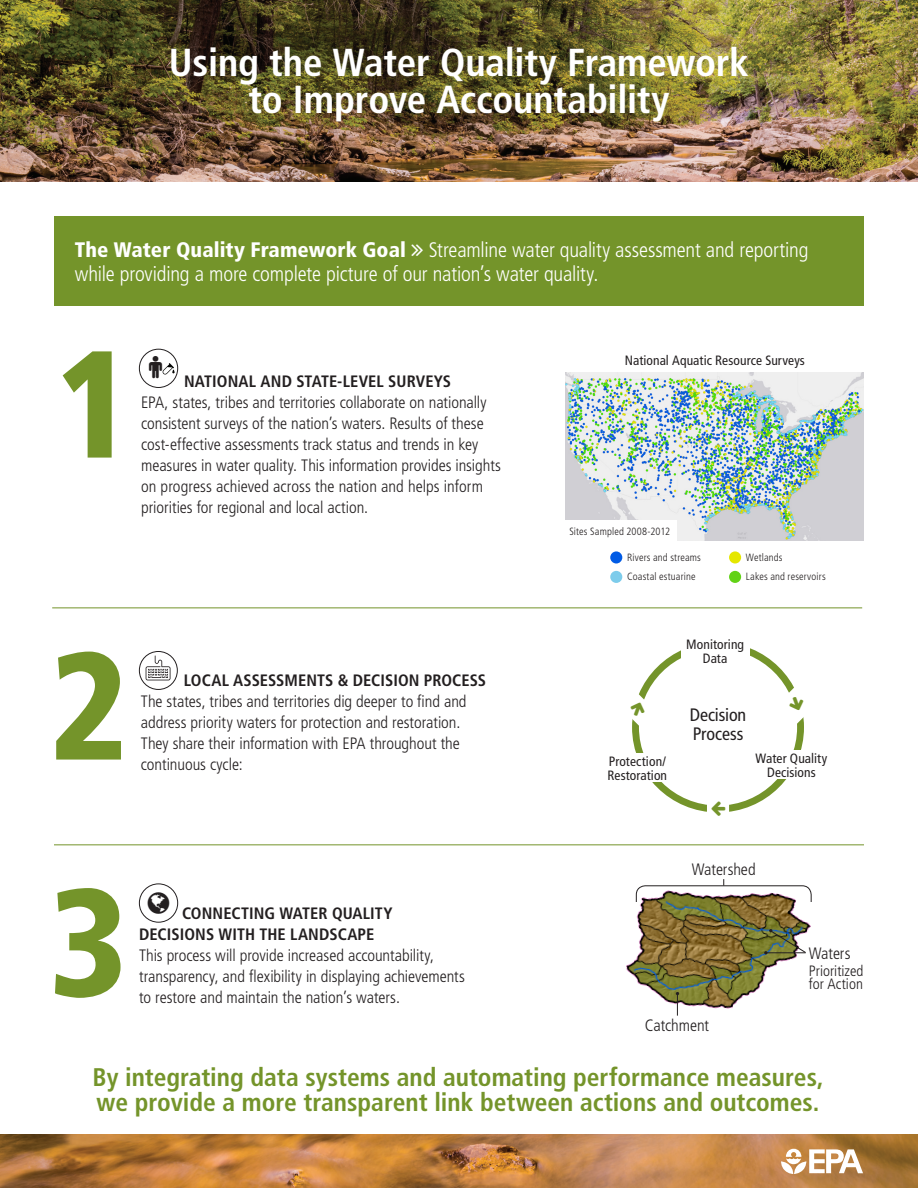
<style>
.page{position:relative;width:918px;height:1188px;background:#fff}
.page>*{position:absolute;margin:0;border:0;box-sizing:border-box;transform-origin:0 0}
.Subhead_1{font:900 condensed 152.1px "Frutiger LT Pro";color:#74942a}
.Subhead_1-2{font:700 condensed 39px/37.5px "Frutiger LT Pro";letter-spacing:-.005em;color:#fff;text-align:center}
.body_text{font:700 condensed 25.5px/25.5px "Frutiger LT Pro";color:#74942a}
.Subhead_2{font:300 condensed 21px/24px "Frutiger LT Pro";letter-spacing:-.01em;color:#fff}
.body_text-2{font:condensed 18px/19.4px "Frutiger LT Pro";letter-spacing:-.005em;color:#231f20}
.body_text-3{font:300 condensed 16.5px/21px "Frutiger LT Pro";letter-spacing:-.005em;color:#231f20}
.body_text-4{font:300 condensed 15px/13.5px "Frutiger LT Pro";letter-spacing:.005em;color:#231f20}
.body_text-5{font:condensed 13.5px/13.5px "Frutiger LT Pro";letter-spacing:.005em;color:#231f20;text-align:center}
.body_text-6{font:300 condensed 10.5px "Frutiger LT Pro";letter-spacing:.015em;color:#231f20}
.s1{font-weight:900}
.s2{font-weight:700}
</style>
<div class="page">
<div style="left:54px;top:216px;width:810px;height:90px;background:#74942a"></div>
<img style="left:565px;top:372px;width:299px;height:168px">
<img style="left:0;top:0;width:918px;height:182px">
<img style="left:0;top:1134px;width:918px;height:54px">
<div style="left:139px;top:349px;width:39px;height:39px;border:1px solid #231f20;border-radius:50%"></div>
<div style="left:139px;top:884px;width:39px;height:38px;border:1px solid #231f20;border-radius:50%"></div>
<svg style="left:139px;top:651px;width:38px;height:38px"></svg>
<div style="left:139px;top:651px;width:39px;height:39px;border:1px solid #231f20;border-radius:50%"></div>
<svg style="left:146px;top:656px;width:25px;height:24px"></svg>
<svg style="left:781px;top:1149px;width:82px;height:25px"></svg>
<hr style="left:52px;top:608px;width:810px;height:1px;background:#74942a">
<hr style="left:54px;top:844px;width:810px;height:1px;background:#74942a">
<svg style="left:626px;top:879px;width:186px;height:137px"></svg>
<div style="left:563px;top:520px;width:114px;height:28px;background:#fff"></div>
<div style="left:610px;top:551px;width:12px;height:13px;background:#015be5;border-radius:50%"></div>
<div style="left:610px;top:571px;width:12px;height:12px;background:#7dcceb;border-radius:50%"></div>
<div style="left:729px;top:551px;width:12px;height:13px;background:#e5e700;border-radius:50%"></div>
<div style="left:729px;top:571px;width:12px;height:12px;background:#62d216;border-radius:50%"></div>
<svg style="left:162px;top:356px;width:13px;height:22px"></svg>
<svg style="left:632px;top:667px;width:36px;height:86px"></svg>
<svg style="left:750px;top:655px;width:54px;height:95px"></svg>
<p class="Subhead_1-2" style="left:169px;top:44px;width:582px">Using the Water Quality Framework to Improve Accountability</p>
<h2 class="Subhead_2" style="left:75px;top:238px;width:735px"><span class="s1">The Water Quality Framework Goal</span> Streamline water quality assessment and reporting while providing a more complete picture of our nation’s water quality.</h2>
<p class="Subhead_1" style="left:55px;top:313px;width:81px">1</p>
<p class="body_text-3" style="left:141px;top:371px;width:361px;text-indent:43px"><span class="s2">NATIONAL AND STATE-LEVEL SURVEYS<br></span>EPA, states, tribes and territories collaborate on nationally consistent surveys of the nation’s waters. Results of these cost-effective assessments track status and trends in key measures in water quality. This information provides insights on progress achieved across the nation and helps inform priorities for regional and local action.</p>
<p class="Subhead_1" style="left:49px;top:615px;width:81px">2</p>
<p class="body_text-3" style="left:141px;top:670px;width:347px;text-indent:43px"><span class="s2">LOCAL ASSESSMENTS &amp; DECISION PROCESS </span>The states, tribes and territories dig deeper to find and address priority waters for protection and restoration.<br>They share their information with EPA throughout the continuous cycle:</p>
<p class="Subhead_1" style="left:49px;top:852px;width:81px">3</p>
<p class="body_text-3" style="left:139px;top:903px;width:327px;text-indent:43px"><span class="s2">CONNECTING WATER QUALITY DECISIONS WITH THE LANDSCAPE<br></span>This process will provide increased accountability, transparency, and flexibility in displaying achievements to restore and maintain the nation’s waters.</p>
<p class="body_text-5" style="left:625px;top:353px;width:182px">National Aquatic Resource Surveys</p>
<p class="body_text-6" style="left:569px;top:525px;width:102px">Sites Sampled 2008-2012</p>
<p class="body_text-6" style="left:627px;top:551px;width:75px">Rivers and streams</p>
<p class="body_text-6" style="left:627px;top:571px;width:70px">Coastal estuarine</p>
<p class="body_text-6" style="left:746px;top:551px;width:38px">Wetlands</p>
<p class="body_text-6" style="left:746px;top:571px;width:81px">Lakes and reservoirs</p>
<p class="body_text-5" style="left:686px;top:638px;width:59px">Monitoring<br>Data</p>
<p class="body_text-5" style="left:607px;top:755px;width:61px;text-align:left">Protection/<br>Restoration</p>
<p class="body_text-2" style="left:690px;top:705px;width:58px">Decision<br>Process</p>
<p class="body_text-5" style="left:756px;top:752px;width:73px">Water Quality<br>Decisions</p>
<p class="body_text-3" style="left:692px;top:859px;width:65px">Watershed</p>
<p class="body_text-3" style="left:809px;top:943px;width:43px">Waters</p>
<p class="body_text-4" style="left:809px;top:964px;width:56px">Prioritized for Action</p>
<p class="body_text-3" style="left:645px;top:1015px;width:66px">Catchment</p>
<p class="body_text" style="left:92px;top:1064px;width:733px">By integrating data systems and automating performance measures, we provide a more transparent link between actions and outcomes.</p>
</div>
